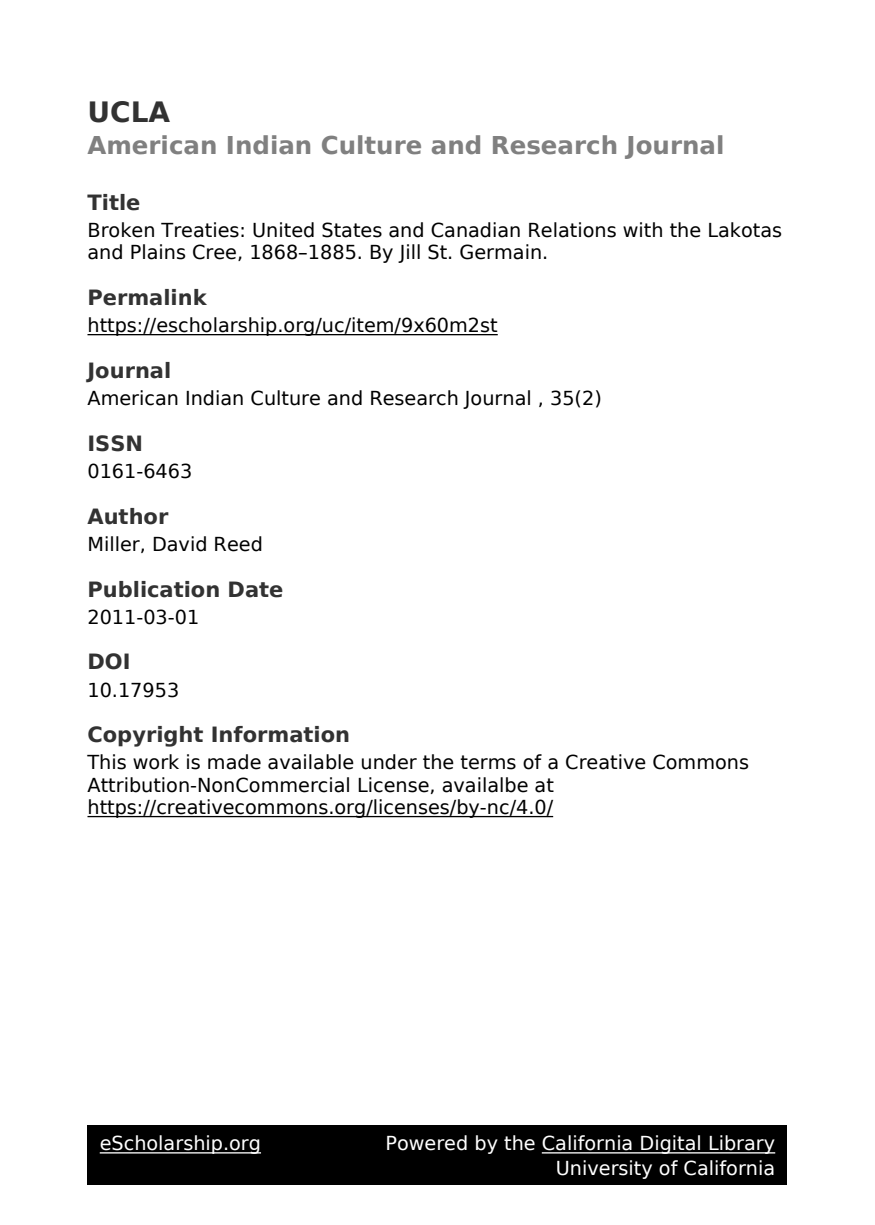
<style>
.page{position:relative;width:875px;height:1225px;background:#fff}
.page>*{position:absolute;margin:0;border:0;box-sizing:border-box;transform-origin:0 0}
.t1{font:700 28px "DejaVu Sans";color:#323232}
.t2{font:700 24.5px "DejaVu Sans";color:#808080}
.t3{font:700 21px "DejaVu Sans";color:#323232}
.t4{font:19.25px/22.4px "DejaVu Sans";color:#000}
.t5{font:19.25px/24.5px "DejaVu Sans";color:#fff;text-align:right}
</style>
<div class="page">
<hr style="left:88px;top:334px;width:410px;height:1px;background:#000">
<hr style="left:88px;top:816px;width:465px;height:1px;background:#000">
<div style="left:88px;top:1125px;width:700px;height:60px;background:#000"></div>
<hr style="left:100px;top:1152px;width:161px;height:2px;background:#fff">
<hr style="left:542px;top:1152px;width:233px;height:2px;background:#fff">
<h1 class="t1" style="left:88px;top:101px;width:84px">UCLA</h1>
<p class="t2" style="left:88px;top:136px;width:638px">American Indian Culture and Research Journal</p>
<p class="t3" style="left:88px;top:194px;width:54px">Title</p>
<p class="t4" style="left:88px;top:221px;width:696px">Broken Treaties: United States and Canadian Relations with the Lakotas and Plains Cree, 1868–1885. By Jill St. Germain.</p>
<p class="t3" style="left:88px;top:289px;width:121px">Permalink</p>
<p class="t4" style="left:88px;top:316px;width:412px">https://escholarship.org/uc/item/9x60m2st</p>
<p class="t3" style="left:88px;top:362px;width:85px">Journal</p>
<p class="t4" style="left:88px;top:389px;width:516px">American Indian Culture and Research Journal , 35(2)</p>
<p class="t3" style="left:88px;top:435px;width:57px">ISSN</p>
<p class="t4" style="left:88px;top:462px;width:106px">0161-6463</p>
<p class="t3" style="left:88px;top:508px;width:82px">Author</p>
<p class="t4" style="left:88px;top:535px;width:177px">Miller, David Reed</p>
<p class="t3" style="left:88px;top:581px;width:198px">Publication Date</p>
<p class="t4" style="left:88px;top:607px;width:113px">2011-03-01</p>
<p class="t3" style="left:88px;top:654px;width:45px">DOI</p>
<p class="t4" style="left:88px;top:680px;width:93px">10.17953</p>
<p class="t3" style="left:88px;top:726px;width:264px">Copyright Information</p>
<p class="t4" style="left:88px;top:753px;width:663px">This work is made available under the terms of a Creative Commons<br>Attribution-NonCommercial License, availalbe at https://creativecommons.org/licenses/by-nc/4.0/</p>
<p class="t5" style="left:100px;top:1133px;width:163px">eScholarship.org</p>
<p class="t5" style="left:385px;top:1133px;width:391px">Powered by the California Digital Library<br>University of California</p>
</div>
